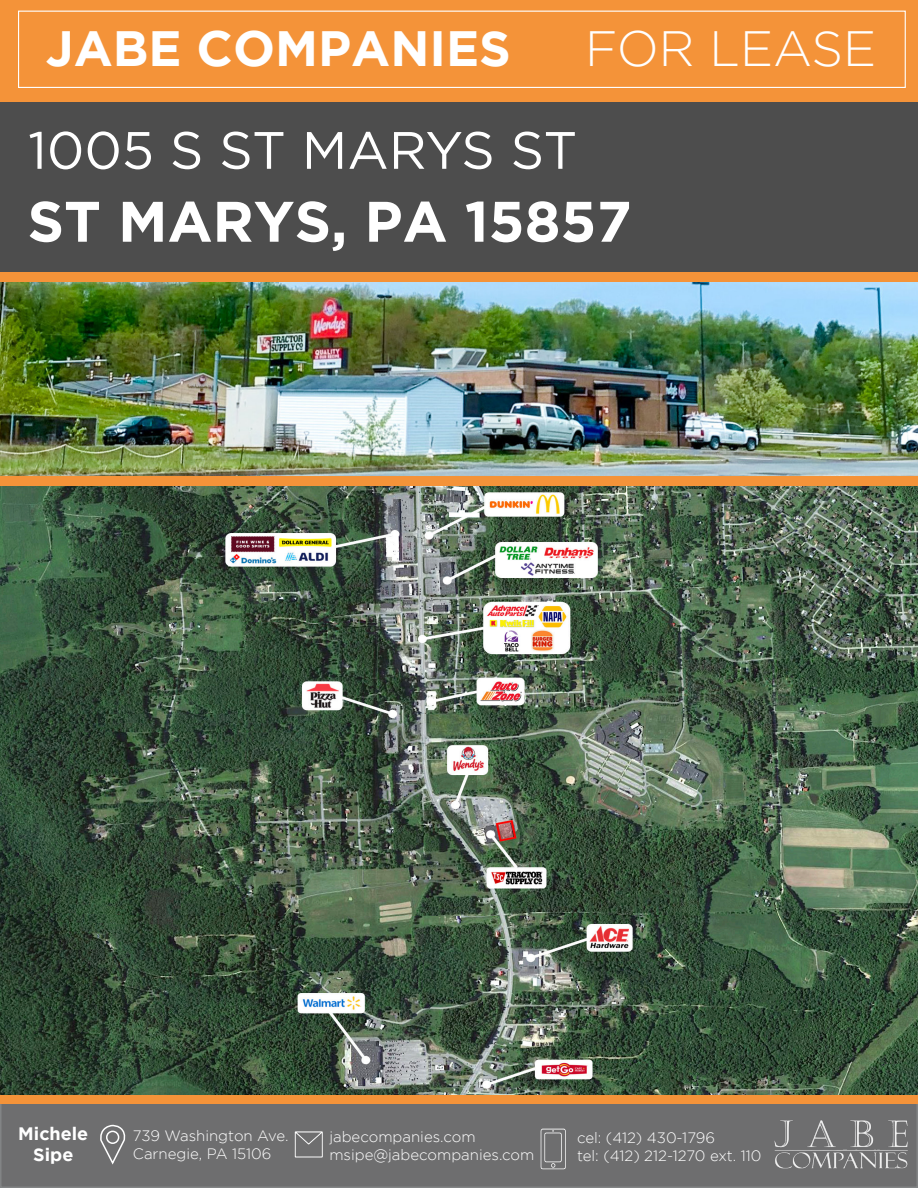
<style>
.page{position:relative;width:918px;height:1188px;background:#fff}
.page>*{position:absolute;margin:0;border:0;box-sizing:border-box;transform-origin:0 0}
.t1{font:700 57px "Gotham";color:#fff}
.t2{font:52.5px "Gotham";color:#fff}
.t3{font:700 49.5px "Gotham";color:#fff}
.t4{font:300 49.5px "Gotham";color:#fff}
.t5{font:700 18px "Gotham";color:#fff}
.t6{font:300 15px "Gotham";color:#fff}
</style>
<div class="page">
<div style="left:1px;top:1099px;width:916px;height:88px;background:#6e6e6f"></div>
<img style="left:774px;top:1120px;width:134px;height:49px">
<div style="left:0;top:1098px;width:918px;height:90px;border:2px solid #828485"></div>
<div style="left:0;top:0;width:918px;height:277px;background:#4d4d4d"></div>
<div style="left:0;top:0;width:918px;height:101px;background:#f49339"></div>
<svg style="left:541px;top:1129px;width:25px;height:40px"></svg>
<svg style="left:295px;top:1131px;width:28px;height:27px"></svg>
<svg style="left:100px;top:1124px;width:26px;height:41px"></svg>
<div style="left:18px;top:11px;width:888px;height:77px;border:1px solid #fff"></div>
<div style="left:0;top:272px;width:918px;height:11px;background:#f49339"></div>
<div style="left:0;top:1093px;width:918px;height:11px;background:#f49339"></div>
<div style="left:0;top:476px;width:918px;height:11px;background:#f49339"></div>
<img style="left:0;top:283px;width:918px;height:193px">
<img style="left:0;top:487px;width:918px;height:607px">
<p class="t3" style="left:46px;top:20px;width:467px">JABE COMPANIES</p>
<p class="t4" style="left:585px;top:22px;width:293px">FOR LEASE</p>
<p class="t2" style="left:28px;top:121px;width:551px">1005 S ST MARYS ST</p>
<p class="t1" style="left:28px;top:189px;width:606px">ST MARYS, PA 15857</p>
<p class="t5" style="left:18px;top:1123px;width:72px">Michele</p>
<p class="t5" style="left:33px;top:1144px;width:42px">Sipe</p>
<p class="t6" style="left:133px;top:1127px;width:157px">739 Washington Ave.</p>
<p class="t6" style="left:133px;top:1145px;width:140px">Carnegie, PA 15106</p>
<p class="t6" style="left:329px;top:1128px;width:148px">jabecompanies.com</p>
<p class="t6" style="left:329px;top:1146px;width:207px">msipe@jabecompanies.com</p>
<p class="t6" style="left:577px;top:1129px;width:140px">cel: (412) 430-1796</p>
<p class="t6" style="left:577px;top:1147px;width:186px">tel: (412) 212-1270 ext. 110</p>
</div>
